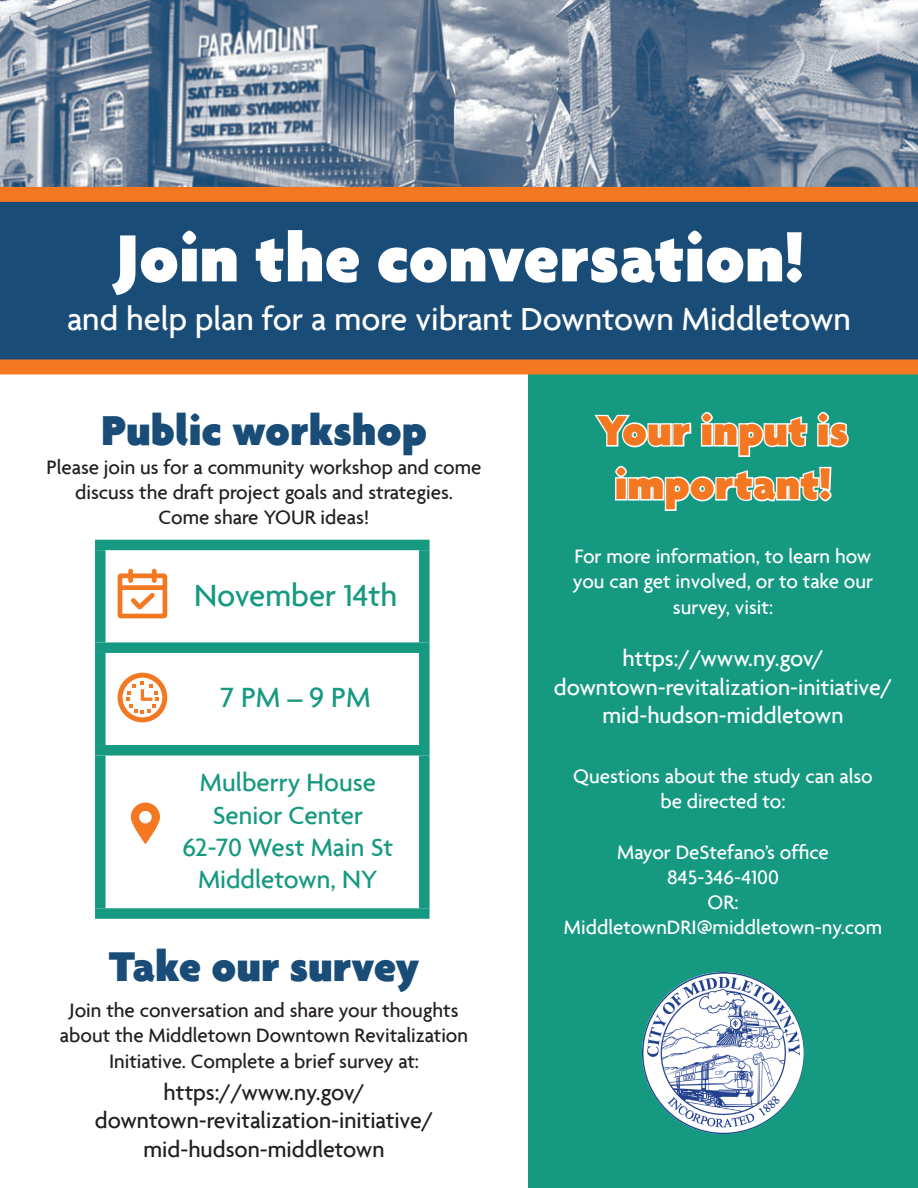
<style>
.page{position:relative;width:918px;height:1188px;background:#fff}
.page>*{position:absolute;margin:0;border:0;box-sizing:border-box;transform-origin:0 0}
.t1{font:900 72px "Agenda";color:#fff}
.t2{font:900 45px "Agenda";color:#194c76}
.t3{font:900 45px/54px "Agenda";color:#f47721;text-align:center}
.t4{font:500 34.5px "Agenda";color:#fff}
.t5{font:500 33px "Agenda";color:#159981}
.t6{font:500 30px "Agenda";color:#159981}
.t7{font:500 27px/32.4px "Agenda";color:#159981;text-align:center}
.t8{font:500 24px "Agenda";color:#fff}
.t9{font:500 24px "Agenda";color:#231f20}
.t10{font:500 21px/25.2px "Agenda";color:#231f20;text-align:center}
.t11{font:500 21px/25.2px "Agenda";color:#fff;text-align:center}
</style>
<div class="page">
<img style="left:0;top:0;width:918px;height:187px">
<div style="left:528px;top:367px;width:390px;height:821px;background:#159981"></div>
<div style="left:0;top:194px;width:918px;height:173px;background:#194c76"></div>
<div style="left:0;top:359px;width:918px;height:15px;background:#f47721"></div>
<div style="left:0;top:187px;width:918px;height:15px;background:#f47721"></div>
<svg style="left:594px;top:411px;width:255px;height:100px"></svg>
<img style="left:642px;top:972px;width:162px;height:162px;border-radius:81px">
<div style="left:95px;top:540px;width:335px;height:10px;background:#159981"></div>
<div style="left:95px;top:550px;width:11px;height:92px;background:#159981"></div>
<div style="left:419px;top:550px;width:11px;height:92px;background:#159981"></div>
<div style="left:95px;top:642px;width:335px;height:11px;background:#159981"></div>
<div style="left:95px;top:653px;width:11px;height:92px;background:#159981"></div>
<div style="left:419px;top:653px;width:11px;height:92px;background:#159981"></div>
<div style="left:95px;top:745px;width:335px;height:11px;background:#159981"></div>
<div style="left:95px;top:756px;width:11px;height:152px;background:#159981"></div>
<div style="left:419px;top:756px;width:11px;height:152px;background:#159981"></div>
<div style="left:95px;top:908px;width:335px;height:11px;background:#159981"></div>
<svg style="left:118px;top:569px;width:49px;height:49px"></svg>
<svg style="left:118px;top:673px;width:49px;height:49px"></svg>
<svg style="left:131px;top:803px;width:29px;height:41px"></svg>
<p class="t1" style="left:114px;top:214px;width:691px">Join the conversation!</p>
<p class="t4" style="left:67px;top:298px;width:785px">and help plan for a more vibrant Downtown Middletown</p>
<p class="t2" style="left:101px;top:403px;width:328px">Public workshop</p>
<p class="t10" style="left:47px;top:454px;width:436px">Please join us for a community workshop and come discuss the draft project goals and strategies.</p>
<p class="t10" style="left:159px;top:504px;width:212px">Come share YOUR ideas!</p>
<p class="t5" style="left:194px;top:575px;width:205px">November 14th</p>
<p class="t6" style="left:221px;top:679px;width:151px">7 PM – 9 PM</p>
<p class="t7" style="left:200px;top:766px;width:177px">Mulberry House<br>Senior Center</p>
<p class="t7" style="left:183px;top:830px;width:212px">62-70 West Main St</p>
<p class="t7" style="left:198px;top:863px;width:181px">Middletown, NY</p>
<p class="t2" style="left:109px;top:938px;width:313px">Take our survey</p>
<p class="t10" style="left:60px;top:997px;width:410px">Join the conversation and share your thoughts about the Middletown Downtown Revitalization<br>Initiative. Complete a brief survey at:</p>
<p class="t9" style="left:164px;top:1077px;width:203px">https://www.ny.gov/</p>
<p class="t9" style="left:95px;top:1106px;width:340px">downtown-revitalization-initiative/</p>
<p class="t9" style="left:143px;top:1135px;width:243px">mid-hudson-middletown</p>
<p class="t3" style="left:598px;top:403px;width:252px">Your input is important!</p>
<p class="t11" style="left:573px;top:543px;width:302px">For more information, to learn how you can get involved, or to take our survey, visit:</p>
<p class="t8" style="left:623px;top:643px;width:203px">https://www.ny.gov/</p>
<p class="t8" style="left:554px;top:672px;width:340px">downtown-revitalization-initiative/</p>
<p class="t8" style="left:602px;top:701px;width:243px">mid-hudson-middletown</p>
<p class="t11" style="left:573px;top:763px;width:301px">Questions about the study can also be directed to:</p>
<p class="t11" style="left:617px;top:839px;width:213px">Mayor DeStefano’s office</p>
<p class="t11" style="left:667px;top:864px;width:113px">845-346-4100</p>
<p class="t11" style="left:707px;top:889px;width:33px">OR:</p>
<p class="t11" style="left:564px;top:914px;width:320px">MiddletownDRI@middletown-ny.com</p>
</div>
